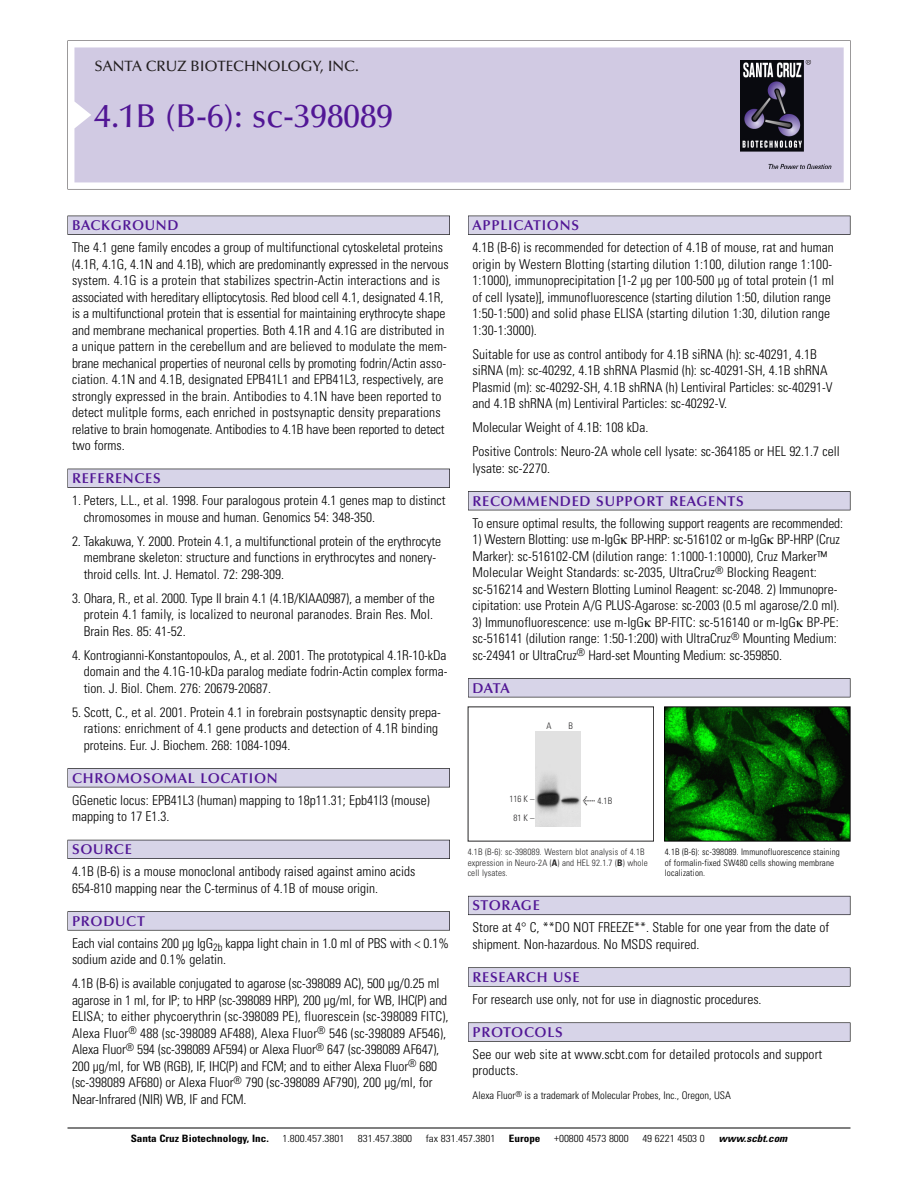
<style>
.page{position:relative;width:918px;height:1188px;background:#fff}
.page>*{position:absolute;margin:0;border:0;box-sizing:border-box;transform-origin:0 0}
.t1{font:500 33px "Optima";color:#511695}
.t2{font:500 15px "Optima";color:#231f20}
.t3{font:600 14.25px "Optima";letter-spacing:.05em;color:#511695}
.t4{font:300 condensed 13.5px/16.5px "Univers";color:#000}
.t5{font:300 condensed 10.5px "Univers";color:#000}
.t6{font:300 condensed 10.2px "Univers";color:#000;scale:1.1 1}
.t7{font:700 condensed 10.2px "Univers";color:#000;scale:1.1 1}
.t8{font:italic 700 condensed 10.2px "Univers";color:#000;scale:1.1 1}
.t9{font:300 condensed 9px/10.5px "Univers";letter-spacing:.015em;color:#272627}
.t10{font:300 condensed 9px/10.5px "Univers";letter-spacing:.015em;color:#000}
.s1{font-family:"Meta Plus";font-weight:400;font-stretch:normal;font-size:10.5px}
.s2{font-weight:700}
</style>
<div class="page">
<svg style="left:74px;top:41px;width:777px;height:148px"></svg>
<div style="left:74px;top:47px;width:770px;height:135px;background:#d1cae3"></div>
<img style="left:741px;top:60px;width:90px;height:108px">
<div style="left:68px;top:216px;width:382px;height:19px;background:#535256"></div>
<div style="left:68px;top:216px;width:381px;height:18px;background:#d7d4e8"></div>
<div style="left:68px;top:469px;width:382px;height:19px;background:#525156"></div>
<div style="left:68px;top:469px;width:381px;height:18px;background:#d7d4e8"></div>
<div style="left:68px;top:768px;width:382px;height:19px;background:#545357"></div>
<div style="left:68px;top:769px;width:381px;height:18px;background:#d7d4e8"></div>
<div style="left:68px;top:840px;width:382px;height:19px;background:#535259"></div>
<div style="left:68px;top:840px;width:381px;height:18px;background:#d7d4e8"></div>
<svg style="left:68px;top:911px;width:382px;height:20px"></svg>
<div style="left:68px;top:912px;width:381px;height:18px;background:#d7d4e8"></div>
<div style="left:468px;top:216px;width:382px;height:19px;background:#535256"></div>
<div style="left:468px;top:216px;width:382px;height:18px;background:#d7d4e8"></div>
<div style="left:468px;top:491px;width:382px;height:19px;background:#515155"></div>
<div style="left:468px;top:492px;width:382px;height:18px;background:#d7d4e8"></div>
<div style="left:468px;top:678px;width:382px;height:19px;background:#545357"></div>
<div style="left:468px;top:679px;width:382px;height:18px;background:#d7d4e8"></div>
<div style="left:468px;top:896px;width:382px;height:19px;background:#64626c"></div>
<div style="left:468px;top:896px;width:382px;height:18px;background:#d7d4e8"></div>
<div style="left:468px;top:967px;width:382px;height:20px;background:#666"></div>
<div style="left:468px;top:968px;width:382px;height:18px;background:#d7d4e8"></div>
<svg style="left:468px;top:1022px;width:382px;height:20px"></svg>
<div style="left:468px;top:1023px;width:382px;height:18px;background:#d7d4e8"></div>
<hr style="left:68px;top:1128px;width:782px;height:1px;background:#000">
<img style="left:536px;top:732px;width:45px;height:95px">
<img style="left:666px;top:708px;width:182px;height:132px">
<div style="left:664px;top:706px;width:186px;height:136px;border:1px solid #000"></div>
<p class="t2" style="left:94px;top:60px;width:266px">SANTA CRUZ BIOTECHNOLOGY, INC.</p>
<p class="t1" style="left:94px;top:102px;width:300px">4.1B (B-6): sc-398089</p>
<p class="t3" style="left:72px;top:219px;width:108px">BACKGROUND</p>
<p class="t4" style="left:72px;top:240px;width:378px">The 4.1 gene family encodes a group of multifunctional cytoskeletal proteins (4.1R, 4.1G, 4.1N and 4.1B), which are predominantly expressed in the nervous system. 4.1G is a protein that stabilizes spectrin-Actin interactions and is associated with hereditary elliptocytosis. Red blood cell 4.1, designated 4.1R, is a multifunctional protein that is essential for maintaining erythrocyte shape and membrane mechanical properties. Both 4.1R and 4.1G are distributed in a unique pattern in the cerebellum and are believed to modulate the mem&shy;brane mechanical properties of neuronal cells by promoting fodrin/Actin asso&shy;ciation. 4.1N and 4.1B, designated EPB41L1 and EPB41L3, respectively, are strongly expressed in the brain. Antibodies to 4.1N have been reported to detect mulitple forms, each enriched in postsynaptic density preparations relative to brain homogenate. Antibodies to 4.1B have been reported to detect two forms.</p>
<p class="t3" style="left:72px;top:472px;width:90px">REFERENCES</p>
<p class="t4" style="left:84px;top:493px;width:363px;text-indent:-12px">1. Peters, L.L., et al. 1998. Four paralogous protein 4.1 genes map to distinct chromosomes in mouse and human. Genomics 54: 348-350.</p>
<p class="t4" style="left:84px;top:534px;width:359px;text-indent:-12px">2. Takakuwa, Y. 2000. Protein 4.1, a multifunctional protein of the erythrocyte membrane skeleton: structure and functions in erythrocytes and nonery&shy;throid cells. Int. J. Hematol. 72: 298-309.</p>
<p class="t4" style="left:84px;top:591px;width:352px;text-align:justify;text-indent:-12px">3. Ohara, R., et al. 2000. Type II brain 4.1 (4.1B/KIAA0987), a member of the protein 4.1 family, is localized to neuronal paranodes. Brain Res. Mol.<br>Brain Res. 85: 41-52.</p>
<p class="t4" style="left:84px;top:648px;width:365px;text-align:justify;text-indent:-12px">4. Kontrogianni-Konstantopoulos, A., et al. 2001. The prototypical 4.1R-10-kDa domain and the 4.1G-10-kDa paralog mediate fodrin-Actin complex forma&shy;tion. J. Biol. Chem. 276: 20679-20687.</p>
<p class="t4" style="left:84px;top:705px;width:359px;text-indent:-12px">5. Scott, C., et al. 2001. Protein 4.1 in forebrain postsynaptic density prepa&shy;rations: enrichment of 4.1 gene products and detection of 4.1R binding proteins. Eur. J. Biochem. 268: 1084-1094.</p>
<p class="t3" style="left:72px;top:772px;width:207px">CHROMOSOMAL LOCATION</p>
<p class="t4" style="left:72px;top:793px;width:359px">GGenetic locus: EPB41L3 (human) mapping to 18p11.31; Epb41l3 (mouse) mapping to 17 E1.3.</p>
<p class="t3" style="left:72px;top:843px;width:61px">SOURCE</p>
<p class="t4" style="left:72px;top:865px;width:345px">4.1B (B-6) is a mouse monoclonal antibody raised against amino acids<br>654-810 mapping near the C-terminus of 4.1B of mouse origin.</p>
<p class="t3" style="left:72px;top:915px;width:74px">PRODUCT</p>
<p class="t4" style="left:72px;top:936px;width:379px">Each vial contains 200 µg IgG<sub>2b</sub> kappa light chain in 1.0 ml of PBS with &lt; 0.1% sodium azide and 0.1% gelatin.</p>
<p class="t4" style="left:72px;top:977px;width:378px">4.1B (B-6) is available conjugated to agarose (sc-398089 AC), 500 µg/0.25 ml agarose in 1 ml, for IP; to HRP (sc-398089 HRP), 200 µg/ml, for WB, IHC(P) and ELISA; to either phycoerythrin (sc-398089 PE), fluorescein (sc-398089 FITC), Alexa Fluor<sup>®</sup> 488 (sc-398089 AF488), Alexa Fluor<sup>®</sup> 546 (sc-398089 AF546), Alexa Fluor<sup>®</sup> 594 (sc-398089 AF594) or Alexa Fluor<sup>®</sup> 647 (sc-398089 AF647), 200 µg/ml, for WB (RGB), IF, IHC(P) and FCM; and to either Alexa Fluor<sup>®</sup> 680 (sc-398089 AF680) or Alexa Fluor<sup>®</sup> 790 (sc-398089 AF790), 200 µg/ml, for Near-Infrared (NIR) WB, IF and FCM.</p>
<p class="t3" style="left:473px;top:219px;width:108px">APPLICATIONS</p>
<p class="t4" style="left:473px;top:240px;width:363px">4.1B (B-6) is recommended for detection of 4.1B of mouse, rat and human origin by Western Blotting (starting dilution 1:100, dilution range 1:100- 1:1000), immunoprecipitation [1-2 µg per 100-500 µg of total protein (1 ml of cell lysate)], immunofluorescence (starting dilution 1:50, dilution range 1:50-1:500) and solid phase ELISA (starting dilution 1:30, dilution range 1:30-1:3000).</p>
<p class="t4" style="left:473px;top:347px;width:361px">Suitable for use as control antibody for 4.1B siRNA (h): sc-40291, 4.1B siRNA (m): sc-40292, 4.1B shRNA Plasmid (h): sc-40291-SH, 4.1B shRNA Plasmid (m): sc-40292-SH, 4.1B shRNA (h) Lentiviral Particles: sc-40291-V and 4.1B shRNA (m) Lentiviral Particles: sc-40292-V.</p>
<p class="t4" style="left:473px;top:420px;width:177px">Molecular Weight of 4.1B: 108 kDa.</p>
<p class="t4" style="left:473px;top:444px;width:369px">Positive Controls: Neuro-2A whole cell lysate: sc-364185 or HEL 92.1.7 cell lysate: sc-2270.</p>
<p class="t3" style="left:473px;top:495px;width:273px">RECOMMENDED SUPPORT REAGENTS</p>
<p class="t4" style="left:473px;top:516px;width:372px">To ensure optimal results, the following support reagents are recommended:</p>
<p class="t4" style="left:473px;top:532px;width:369px">1) Western Blotting: use m-IgG BP-HRP: sc-516102 or m-IgG BP-HRP (Cruz Marker): sc-516102-CM (dilution range: 1:1000-1:10000), Cruz Marker™ Molecular Weight Standards: sc-2035, UltraCruz<sup>®</sup> Blocking Reagent: sc-516214 and Western Blotting Luminol Reagent: sc-2048. 2) Immunopre&shy;cipitation: use Protein A/G PLUS-Agarose: sc-2003 (0.5 ml agarose/2.0 ml).</p>
<p class="t4" style="left:473px;top:615px;width:368px">3) Immunofluorescence: use m-IgG BP-FITC: sc-516140 or m-IgG BP-PE: sc-516141 (dilution range: 1:50-1:200) with UltraCruz<sup>®</sup> Mounting Medium: sc-24941 or UltraCruz<sup>®</sup> Hard-set Mounting Medium: sc-359850.</p>
<p class="t3" style="left:473px;top:682px;width:39px">DATA</p>
<p class="t9" style="left:547px;top:721px;width:7px">A</p>
<p class="t9" style="left:569px;top:721px;width:6px">B</p>
<p class="t9" style="left:510px;top:790px;width:26px;line-height:18.9px;text-align:center">116 K –<br>81K–</p>
<p class="t9" style="left:583px;top:797px;width:31px"><span class="s1">&lt;</span> 4.1B</p>
<p class="t9" style="left:468px;top:848px;width:182px">4.1B (B-6): sc-398089. Western blot analysis of 4.1B expression in Neuro-2A (<span class="s2">A</span>) and HEL 92.1.7 (<span class="s2">B</span>) whole cell lysates.</p>
<p class="t10" style="left:665px;top:848px;width:177px">4.1B (B-6): sc-398089. Immunofluorescence staining of formalin-fixed SW480 cells showing membrane localization.</p>
<p class="t3" style="left:473px;top:900px;width:69px">STORAGE</p>
<p class="t4" style="left:473px;top:921px;width:358px">Store at 4° C, **DO NOT FREEZE**. Stable for one year from the date of shipment. Non-hazardous. No MSDS required.</p>
<p class="t3" style="left:473px;top:971px;width:109px">RESEARCH USE</p>
<p class="t4" style="left:473px;top:992px;width:291px">For research use only, not for use in diagnostic procedures.</p>
<p class="t3" style="left:473px;top:1026px;width:92px">PROTOCOLS</p>
<p class="t4" style="left:473px;top:1047px;width:351px">See our web site at www.scbt.com for detailed protocols and support products.</p>
<p class="t5" style="left:473px;top:1092px;width:260px">Alexa Fluor<sup>®</sup> is a trademark of Molecular Probes, Inc., Oregon, USA</p>
<p class="t7" style="left:131px;top:1135px;width:127px">Santa Cruz Biotechnology, Inc.</p>
<p class="t6" style="left:282px;top:1135px;width:58px">1.800.457.3801</p>
<p class="t6" style="left:358px;top:1135px;width:51px">831.457.3800</p>
<p class="t6" style="left:426px;top:1135px;width:65px">fax 831.457.3801</p>
<p class="t7" style="left:509px;top:1135px;width:30px">Europe</p>
<p class="t6" style="left:554px;top:1135px;width:69px">+00800 4573 8000</p>
<p class="t6" style="left:642px;top:1135px;width:58px">49 6221 4503 0</p>
<p class="t8" style="left:719px;top:1135px;width:66px">www.scbt.com</p>
</div>
